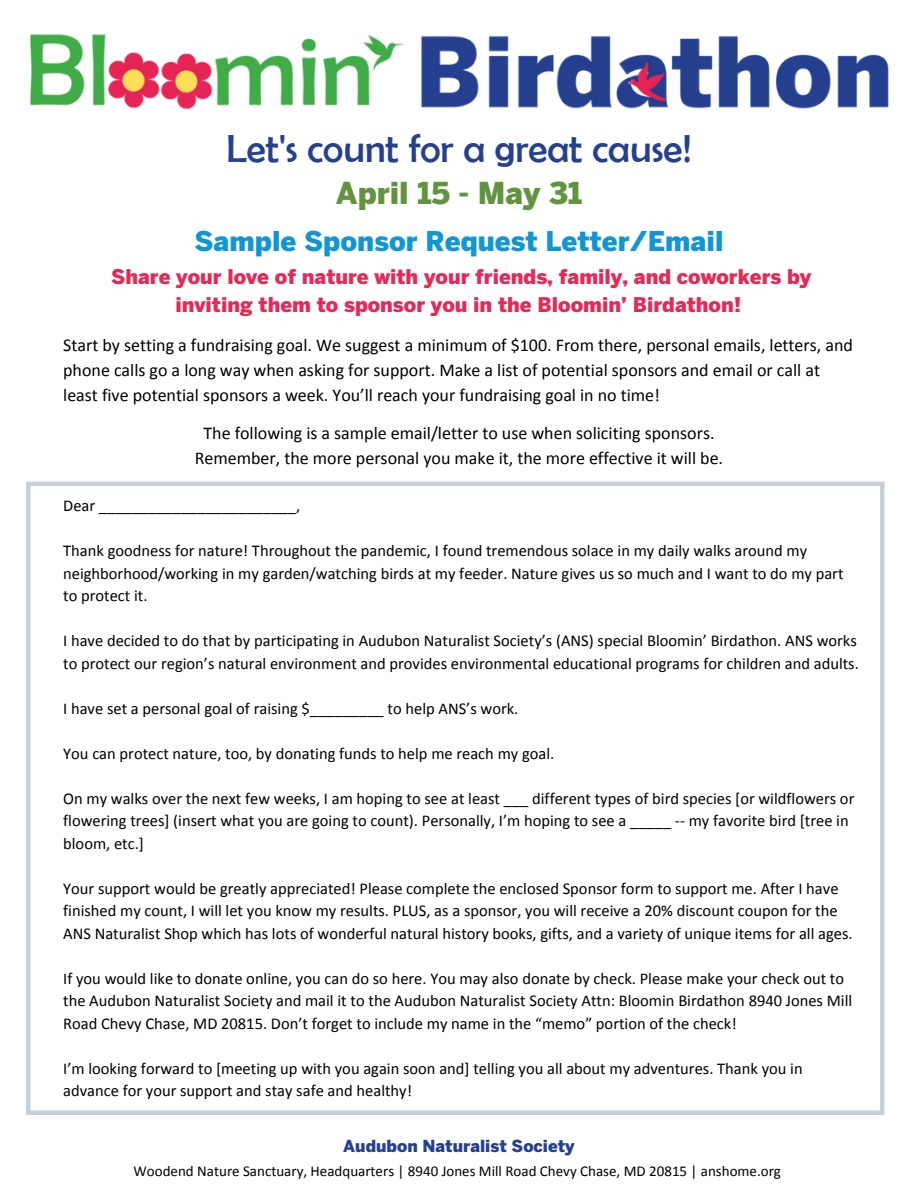
<style>
.page{position:relative;width:918px;height:1188px;background:#fff}
.page>*{position:absolute;margin:0;border:0;box-sizing:border-box;transform-origin:0 0}
.t1{font:39.3px "Berlin Sans FB";color:#25408f}
.t2{font:900 30px "Benton Sans";color:#62943f}
.t3{font:900 27px "Benton Sans";color:#1096d4}
.t4{font:900 20.1px/27.5px "Benton Sans";color:#e62957;text-align:center}
.t5{font:18px/24.8px "Calibri";color:#000}
.t6{font:16.5px/22.5px "Calibri";color:#000}
.t7{font:900 16.5px "Benton Sans";color:#25408f}
.t8{font:15px "Calibri";color:#000}
</style>
<div class="page">
<img style="left:30px;top:34px;width:859px;height:76px">
<svg style="left:26px;top:482px;width:858px;height:633px"></svg>
<p class="t1" style="left:227px;top:127px;width:466px">Let's count for a great cause!</p>
<p class="t2" style="left:336px;top:182px;width:248px">April 15 - May 31</p>
<p class="t3" style="left:194px;top:231px;width:531px">Sample Sponsor Request Letter/Email</p>
<p class="t4" style="left:111px;top:265px;width:702px">Share your love of nature with your friends, family, and coworkers by inviting them to sponsor you in the Bloomin’ Birdathon!</p>
<p class="t5" style="left:63px;top:335px;width:791px">Start by setting a fundraising goal. We suggest a minimum of $100. From there, personal emails, letters, and phone calls go a long way when asking for support. Make a list of potential sponsors and email or call at least five potential sponsors a week. You’ll reach your fundraising goal in no time!</p>
<p class="t5" style="left:203px;top:422px;width:513px">The following is a sample email/letter to use when soliciting sponsors.</p>
<p class="t5" style="left:195px;top:447px;width:530px">Remember, the more personal you make it, the more effective it will be.</p>
<p class="t6" style="left:63px;top:496px;width:238px">Dear ________________________,</p>
<p class="t6" style="left:63px;top:541px;width:782px">Thank goodness for nature! Throughout the pandemic, I found tremendous solace in my daily walks around my neighborhood/working in my garden/watching birds at my feeder. Nature gives us so much and I want to do my part to protect it.</p>
<p class="t6" style="left:63px;top:631px;width:797px">I have decided to do that by participating in Audubon Naturalist Society’s (ANS) special Bloomin’ Birdathon. ANS works to protect our region’s natural environment and provides environmental educational programs for children and adults.</p>
<p class="t6" style="left:63px;top:698px;width:457px">I have set a personal goal of raising $_________ to help ANS’s work.</p>
<p class="t6" style="left:63px;top:743px;width:493px">You can protect nature, too, by donating funds to help me reach my goal.</p>
<p class="t6" style="left:63px;top:788px;width:793px">On my walks over the next few weeks, I am hoping to see at least ___ different types of bird species [or wildflowers or flowering trees] (insert what you are going to count). Personally, I’m hoping to see a _____ -- my favorite bird [tree in bloom, etc.]</p>
<p class="t6" style="left:63px;top:878px;width:791px">Your support would be greatly appreciated! Please complete the enclosed Sponsor form to support me. After I have finished my count, I will let you know my results. PLUS, as a sponsor, you will receive a 20% discount coupon for the<br>ANS Naturalist Shop which has lots of wonderful natural history books, gifts, and a variety of unique items for all ages.</p>
<p class="t6" style="left:63px;top:968px;width:791px">If you would like to donate online, you can do so here. You may also donate by check. Please make your check out to the Audubon Naturalist Society and mail it to the Audubon Naturalist Society Attn: Bloomin Birdathon 8940 Jones Mill<br>Road Chevy Chase, MD 20815. Don’t forget to include my name in the “memo” portion of the check!</p>
<p class="t6" style="left:63px;top:1058px;width:741px">I’m looking forward to [meeting up with you again soon and] telling you all about my adventures. Thank you in advance for your support and stay safe and healthy!</p>
<p class="t7" style="left:343px;top:1140px;width:233px">Audubon Naturalist Society</p>
<p class="t8" style="left:134px;top:1165px;width:649px">Woodend Nature Sanctuary, Headquarters | 8940 Jones Mill Road Chevy Chase, MD 20815 | anshome.org</p>
</div>
